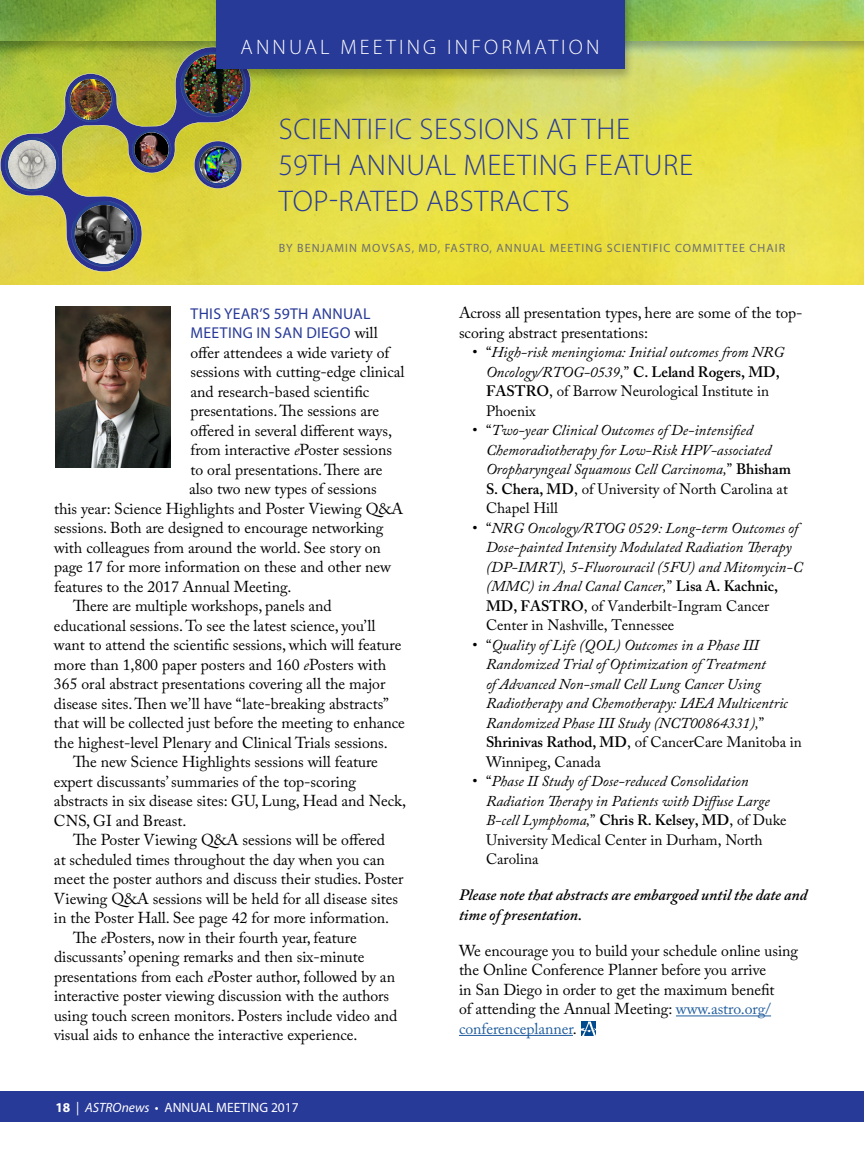
<style>
.page{position:relative;width:864px;height:1161px;background:#fff}
.page>*{position:absolute;margin:0;border:0;box-sizing:border-box;transform-origin:0 0}
.t1{font:300 30px/36px "Myriad Pro";letter-spacing:.02em;color:#283a97}
.t2{font:300 21px "Myriad Pro";letter-spacing:.15em;color:#fff}
.t3{font:15.75px/19.5px "Adobe Caslon Pro";color:#000}
.t4{font:italic 600 15.75px/19.5px "Adobe Caslon Pro";color:#000}
.t5{font:15.75px/19.5px "Myriad Pro";letter-spacing:.02em;color:#283a97}
.t6{font:italic 15px/19.5px "Adobe Caslon Pro";color:#000}
.t7{font:13.5px "Myriad Pro";color:#fff}
.t8{font:12px "Myriad Pro";letter-spacing:.09em;color:#6d6e71}
.s1{font-family:"Adobe Caslon Pro";color:#000}
.s2{font-style:italic}
.s3{font-weight:700}
.s4{font-style:normal}
.s5{font-weight:600;font-style:normal}
.s6{color:#215e9e}
</style>
<div class="page">
<img style="left:0;top:54px;width:864px;height:231px">
<svg style="left:0;top:54px;width:252px;height:218px;background:#c1bf46"></svg>
<svg style="left:71px;top:201px;width:66px;height:66px;background:#4c5685"></svg>
<svg style="left:5px;top:137px;width:54px;height:54px"></svg>
<svg style="left:69px;top:77px;width:44px;height:45px"></svg>
<img style="left:103px;top:109px;width:6px;height:7px">
<img style="left:100px;top:81px;width:8px;height:7px">
<img style="left:74px;top:81px;width:7px;height:6px">
<svg style="left:132px;top:130px;width:39px;height:39px"></svg>
<img style="left:163px;top:157px;width:5px;height:6px">
<img style="left:159px;top:133px;width:8px;height:7px">
<img style="left:137px;top:133px;width:7px;height:6px">
<svg style="left:181px;top:54px;width:65px;height:63px"></svg>
<img style="left:231px;top:98px;width:9px;height:10px">
<img style="left:188px;top:58px;width:9px;height:9px">
<svg style="left:194px;top:141px;width:48px;height:48px"></svg>
<img style="left:202px;top:148px;width:7px;height:7px">
<img style="left:184px;top:54px;width:59px;height:59px;border-radius:29px">
<img style="left:75px;top:205px;width:59px;height:59px;border-radius:29px">
<img style="left:70px;top:79px;width:41px;height:41px;border-radius:20px">
<img style="left:134px;top:132px;width:35px;height:35px;border-radius:17px">
<img style="left:200px;top:146px;width:36px;height:37px;border-radius:18px">
<img style="left:8px;top:140px;width:48px;height:49px">
<div style="left:0;top:1092px;width:864px;height:30px;background:#283a97"></div>
<hr style="left:676px;top:1016px;width:95px;height:1px;background:#215e9e">
<hr style="left:459px;top:1035px;width:114px;height:1px;background:#215e9e">
<svg style="left:581px;top:1022px;width:15px;height:14px"></svg>
<img style="left:55px;top:307px;width:116px;height:161px">
<div style="left:0;top:0;width:864px;height:54px;background:#000;opacity:.25"></div>
<img style="left:0;top:0;width:864px;height:40px">
<div style="left:211px;top:0;width:424px;height:82px;background:#000;opacity:.25"></div>
<div style="left:216px;top:0;width:408px;height:69px;background:#283a97"></div>
<h2 class="t2" style="left:241px;top:34px;width:360px">ANNUAL MEETING INFORMATION</h2>
<h1 class="t1" style="left:279px;top:110px;width:416px">SCIENTIFIC SESSIONS AT THE<br>59TH ANNUAL MEETING FEATURE<br>TOP-RATED ABSTRACTS</h1>
<p class="t8" style="left:279px;top:241px;width:508px">BY BENJAMIN MOVSAS, MD, FASTRO, ANNUAL MEETING SCIENTIFIC COMMITTEE CHAIR</p>
<p class="t5" style="left:191px;top:303px;width:189px">THIS YEAR’S 59TH ANNUAL<br>MEETING IN SAN DIEGO <span class="s1">will</span></p>
<p class="t3" style="left:190px;top:342px;width:200px">offer attendees a wide variety of</p>
<p class="t3" style="left:190px;top:362px;width:216px">sessions with cutting-edge clinical</p>
<p class="t3" style="left:190px;top:381px;width:180px">and research-based scientific</p>
<p class="t3" style="left:190px;top:401px;width:190px">presentations. The sessions are</p>
<p class="t3" style="left:190px;top:420px;width:203px">offered in several different ways,</p>
<p class="t3" style="left:190px;top:440px;width:203px">from interactive <span class="s2">e</span>Poster sessions</p>
<p class="t3" style="left:190px;top:459px;width:193px">to oral presentations. There are</p>
<p class="t3" style="left:189px;top:479px;width:189px">also two new types of sessions</p>
<p class="t3" style="left:54px;top:498px;width:351px">this year: Science Highlights and Poster Viewing Q&amp;A</p>
<p class="t3" style="left:54px;top:518px;width:331px">sessions. Both are designed to encourage networking</p>
<p class="t3" style="left:54px;top:537px;width:328px">with colleagues from around the world. See story on</p>
<p class="t3" style="left:54px;top:557px;width:339px">page 17 for more information on these and other new</p>
<p class="t3" style="left:54px;top:576px;width:239px">features to the 2017 Annual Meeting.</p>
<p class="t3" style="left:73px;top:596px;width:260px">There are multiple workshops, panels and</p>
<p class="t3" style="left:54px;top:615px;width:323px">educational sessions. To see the latest science, you’ll</p>
<p class="t3" style="left:54px;top:635px;width:349px">want to attend the scientific sessions, which will feature</p>
<p class="t3" style="left:54px;top:654px;width:334px">more than 1,800 paper posters and 160 <span class="s2">e</span>Posters with</p>
<p class="t3" style="left:54px;top:674px;width:333px">365 oral abstract presentations covering all the major</p>
<p class="t3" style="left:54px;top:693px;width:336px">disease sites. Then we’ll have “late-breaking abstracts”</p>
<p class="t3" style="left:54px;top:713px;width:353px">that will be collected just before the meeting to enhance</p>
<p class="t3" style="left:54px;top:732px;width:335px">the highest-level Plenary and Clinical Trials sessions.</p>
<p class="t3" style="left:73px;top:752px;width:306px">The new Science Highlights sessions will feature</p>
<p class="t3" style="left:54px;top:771px;width:304px">expert discussants’ summaries of the top-scoring</p>
<p class="t3" style="left:54px;top:791px;width:354px">abstracts in six disease sites: GU, Lung, Head and Neck,</p>
<p class="t3" style="left:54px;top:810px;width:134px">CNS, GI and Breast.</p>
<p class="t3" style="left:73px;top:830px;width:314px">The Poster Viewing Q&amp;A sessions will be offered</p>
<p class="t3" style="left:54px;top:849px;width:332px">at scheduled times throughout the day when you can</p>
<p class="t3" style="left:54px;top:869px;width:351px">meet the poster authors and discuss their studies. Poster</p>
<p class="t3" style="left:54px;top:888px;width:346px">Viewing Q&amp;A sessions will be held for all disease sites</p>
<p class="t3" style="left:54px;top:908px;width:337px">in the Poster Hall. See page 42 for more information.</p>
<p class="t3" style="left:73px;top:927px;width:285px">The <span class="s2">e</span>Posters, now in their fourth year, feature</p>
<p class="t3" style="left:54px;top:947px;width:312px">discussants’ opening remarks and then six-minute</p>
<p class="t3" style="left:54px;top:966px;width:343px">presentations from each <span class="s2">e</span>Poster author, followed by an</p>
<p class="t3" style="left:54px;top:986px;width:337px">interactive poster viewing discussion with the authors</p>
<p class="t3" style="left:54px;top:1005px;width:345px">using touch screen monitors. Posters include video and</p>
<p class="t3" style="left:54px;top:1025px;width:305px">visual aids to enhance the interactive experience.</p>
<p class="t7" style="left:56px;top:1100px;width:245px"><span class="s3">18</span> | <span class="s2">ASTROnews</span> • ANNUAL MEETING 2017</p>
<p class="t3" style="left:459px;top:303px;width:345px">Across all presentation types, here are some of the top&shy;scoring abstract presentations:</p>
<p class="t6" style="left:486px;top:342px;width:300px;text-indent:-14px"><span class="s4">• “</span>High-risk meningioma: Initial outcomes from NRG Oncology/RTOG-0539,<span class="s4">”</span> <span class="s5">C. Leland Rogers, MD, FASTRO</span><span class="s4">, of Barrow Neurological Institute in Phoenix</span></p>
<p class="t6" style="left:486px;top:420px;width:307px;text-indent:-14px"><span class="s4">• “</span>Two-year Clinical Outcomes of De-intensified Chemoradiotherapy for Low-Risk HPV-associated Oropharyngeal Squamous Cell Carcinoma,<span class="s4">”</span> <span class="s5">Bhisham S. Chera, MD</span><span class="s4">, of University of North Carolina at Chapel Hill</span></p>
<p class="t6" style="left:486px;top:518px;width:318px;text-indent:-14px"><span class="s4">• “</span>NRG Oncology/RTOG 0529: Long-term Outcomes of Dose-painted Intensity Modulated Radiation Therapy (DP-IMRT), 5-Fluorouracil (5FU) and Mitomycin-C (MMC) in Anal Canal Cancer,<span class="s4">”</span> <span class="s5">Lisa A. Kachnic, MD, FASTRO</span><span class="s4">, of Vanderbilt-Ingram Cancer Center in Nashville, Tennessee</span></p>
<p class="t6" style="left:486px;top:635px;width:317px;text-indent:-14px"><span class="s4">• “</span>Quality of Life (QOL) Outcomes in a Phase III Randomized Trial of Optimization of Treatment<br>of Advanced Non-small Cell Lung Cancer Using Radiotherapy and Chemotherapy: IAEA Multicentric Randomized Phase III Study (NCT00864331),<span class="s4">” </span><span class="s5">Shrinivas Rathod, MD</span><span class="s4">, of CancerCare Manitoba in Winnipeg, Canada</span></p>
<p class="t6" style="left:486px;top:771px;width:302px;text-indent:-14px"><span class="s4">• “</span>Phase II Study of Dose-reduced Consolidation Radiation Therapy in Patients with Diffuse Large B-cell Lymphoma,<span class="s4">”</span> <span class="s5">Chris R. Kelsey, MD</span><span class="s4">, of Duke University Medical Center in Durham, North Carolina</span></p>
<p class="t4" style="left:459px;top:885px;width:350px">Please note that abstracts are embargoed until the date and time of presentation.</p>
<p class="t3" style="left:459px;top:941px;width:341px">We encourage you to build your schedule online using the Online Conference Planner before you arrive<br>in San Diego in order to get the maximum benefit<br>of attending the Annual Meeting: <span class="s6">www.astro.org/ conferenceplanner</span>.</p>
</div>
